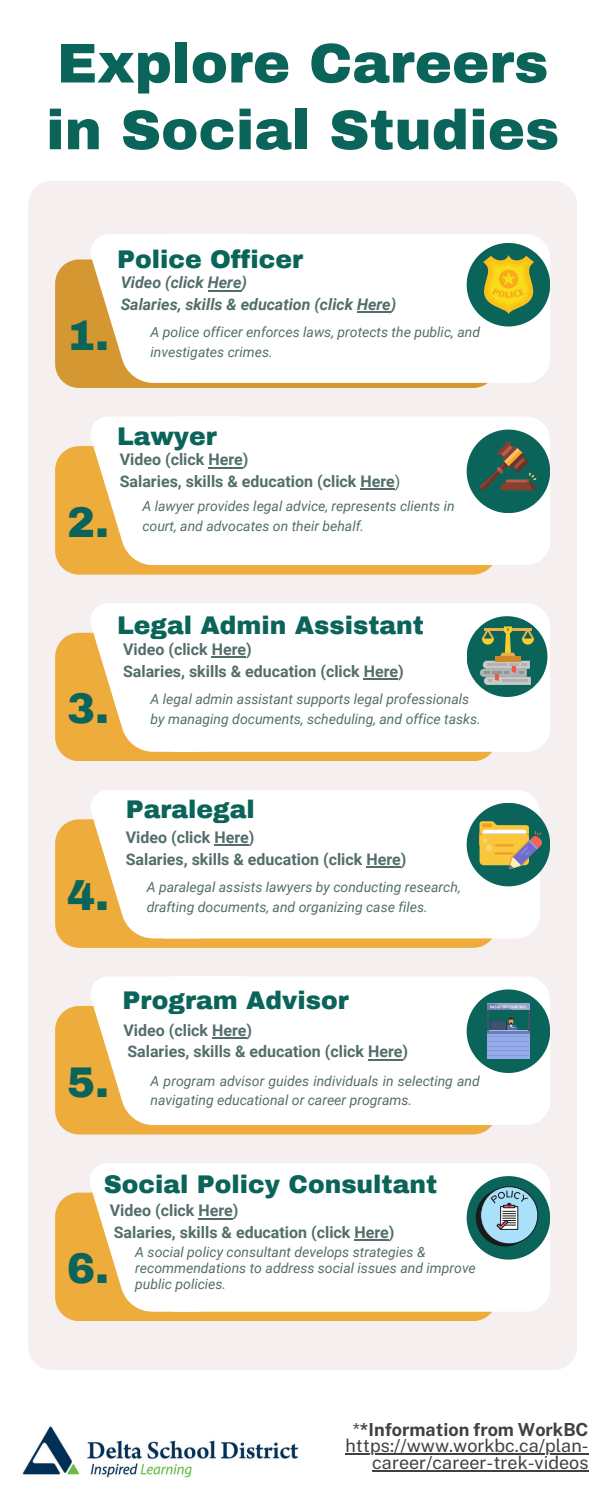
<style>
.page{position:relative;width:600px;height:1500px;background:#fff}
.page>*{position:absolute;margin:0;border:0;box-sizing:border-box;transform-origin:0 0}
.t1{font:900 56px/66.8px "Archivo";color:#0a6459}
.t2{font:900 42px "Archivo";color:#0a6459}
.t3{font:900 25px "Archivo";color:#0a6459}
.t4{font:18px/16.5px "Public Sans";color:#404040;text-align:right}
.t5{font:700 18px "Public Sans";color:#404040}
.t6{font:700 16px/21.8px "Roboto";color:#526e6b}
.t7{font:italic 700 16px/21.8px "Roboto";color:#526e6b}
.t8{font:italic 14px/19.5px "Roboto";color:#526e6b}
.s1{font-weight:400}
</style>
<div class="page">
<div style="left:28px;top:181px;width:549px;height:1189px;background:#f5efef"></div>
<svg style="left:55px;top:259px;width:442px;height:129px;background:#d59b3b"></svg>
<svg style="left:55px;top:446px;width:442px;height:129px;background:#eeb048"></svg>
<svg style="left:90px;top:234px;width:63px;height:149px"></svg>
<svg style="left:90px;top:416px;width:63px;height:149px"></svg>
<svg style="left:153px;top:234px;width:397px;height:149px"></svg>
<svg style="left:153px;top:416px;width:397px;height:149px"></svg>
<div style="left:467px;top:243px;width:83px;height:83px;background:#0a6459;border-radius:50%"></div>
<div style="left:467px;top:430px;width:83px;height:83px;background:#0a6459;border-radius:50%"></div>
<div style="left:55px;top:633px;width:442px;height:128px;background:#eeac3d"></div>
<svg style="left:90px;top:603px;width:63px;height:149px"></svg>
<svg style="left:153px;top:603px;width:397px;height:149px"></svg>
<div style="left:467px;top:616px;width:80px;height:81px;background:#0a6459;border-radius:50%"></div>
<svg style="left:55px;top:819px;width:442px;height:129px;background:#eeb049"></svg>
<svg style="left:90px;top:790px;width:52px;height:148px"></svg>
<svg style="left:142px;top:790px;width:398px;height:148px"></svg>
<div style="left:467px;top:803px;width:83px;height:83px;background:#0a6459;border-radius:50%"></div>
<svg style="left:55px;top:1006px;width:442px;height:129px;background:#eeb049"></svg>
<svg style="left:90px;top:976px;width:63px;height:149px"></svg>
<svg style="left:153px;top:976px;width:397px;height:149px"></svg>
<div style="left:467px;top:989px;width:83px;height:84px;background:#0a6459;border-radius:50%"></div>
<svg style="left:55px;top:1193px;width:442px;height:128px;background:#eeaf45"></svg>
<svg style="left:89px;top:1163px;width:64px;height:149px"></svg>
<svg style="left:153px;top:1163px;width:397px;height:149px"></svg>
<div style="left:467px;top:1176px;width:83px;height:84px;background:#0a6459;border-radius:50%"></div>
<svg style="left:483px;top:255px;width:51px;height:59px"></svg>
<svg style="left:507px;top:1018px;width:11px;height:12px"></svg>
<div style="left:492px;top:1021px;width:15px;height:11px;background:#282e40"></div>
<div style="left:491px;top:1021px;width:15px;height:11px;background:#454f6e"></div>
<div style="left:487px;top:1033px;width:43px;height:26px;background:#94aaeb"></div>
<hr style="left:487px;top:1033px;width:43px;height:1px;background:#6d7dad">
<hr style="left:487px;top:1030px;width:43px;height:3px;background:#6d7dad">
<hr style="left:487px;top:1030px;width:43px;height:1px;background:#a1b8ff">
<div style="left:488px;top:1004px;width:41px;height:6px;background:#6d7dad"></div>
<hr style="left:487px;top:1010px;width:2px;height:20px;background:#454f6e">
<hr style="left:528px;top:1010px;width:2px;height:20px;background:#454f6e">
<svg style="left:490px;top:1003px;width:40px;height:7px"></svg>
<hr style="left:487px;top:1036px;width:42px;height:1px;background:#8498d2">
<hr style="left:487px;top:1041px;width:42px;height:1px;background:#8498d2">
<hr style="left:487px;top:1046px;width:42px;height:1px;background:#8498d2">
<hr style="left:487px;top:1050px;width:42px;height:1px;background:#8498d2">
<hr style="left:487px;top:1055px;width:42px;height:1px;background:#8498d2">
<svg style="left:480px;top:626px;width:54px;height:59px"></svg>
<svg style="left:480px;top:821px;width:62px;height:48px"></svg>
<div style="left:476px;top:1189px;width:57px;height:57px;background:#1a1a1a;border-radius:50%"></div>
<div style="left:481px;top:1187px;width:57px;height:57px;background:#aae1fa;border-radius:50%"></div>
<div style="left:480px;top:1186px;width:58px;height:58px;border:1px solid #1a1a1a;border-radius:50%"></div>
<div style="left:500px;top:1206px;width:18px;height:24px;border:1px solid #1a1a1a"></div>
<svg style="left:490px;top:1191px;width:38px;height:38px"></svg>
<svg style="left:480px;top:441px;width:56px;height:50px"></svg>
<hr style="left:208px;top:467px;width:35px;height:1px;background:#526e6b">
<hr style="left:360px;top:489px;width:35px;height:1px;background:#526e6b">
<hr style="left:212px;top:656px;width:34px;height:2px;background:#526e6b">
<hr style="left:364px;top:678px;width:34px;height:2px;background:#526e6b">
<hr style="left:208px;top:290px;width:33px;height:1px;background:#526e6b">
<hr style="left:357px;top:312px;width:34px;height:1px;background:#526e6b">
<hr style="left:212px;top:1037px;width:35px;height:2px;background:#526e6b">
<hr style="left:368px;top:1059px;width:35px;height:1px;background:#526e6b">
<hr style="left:199px;top:1218px;width:34px;height:1px;background:#526e6b">
<hr style="left:355px;top:1240px;width:34px;height:1px;background:#526e6b">
<hr style="left:214px;top:845px;width:35px;height:1px;background:#526e6b">
<hr style="left:366px;top:866px;width:35px;height:2px;background:#526e6b">
<img style="left:22px;top:1426px;width:277px;height:52px">
<hr style="left:345px;top:1454px;width:244px;height:1px;background:#404040">
<hr style="left:372px;top:1470px;width:197px;height:2px;background:#404040">
<hr style="left:569px;top:1470px;width:20px;height:2px;background:#404040">
<p class="t1" style="left:46px;top:30px;width:515px">Explore Careers in Social Studies</p>
<p class="t2" style="left:67px;top:313px;width:43px">1.</p>
<p class="t3" style="left:117px;top:246px;width:188px">Police Officer</p>
<h6 class="t7" style="left:121px;top:272px;width:277px">Video (click Here)<br>Salaries, skills &amp; education (click Here)</h6>
<p class="t8" style="left:151px;top:323px;width:331px">A police officer enforces laws, protects the public, and investigates crimes.</p>
<h3 class="t2" style="left:67px;top:500px;width:43px">2.</h3>
<h1 class="t3" style="left:117px;top:423px;width:101px">Lawyer</h1>
<p class="t6" style="left:120px;top:449px;width:282px">Video (click Here)<br>Salaries, skills &amp; education (click Here<span class="s1">)</span></p>
<h2 class="t8" style="left:142px;top:497px;width:314px">A lawyer provides legal advice, represents clients in court, and advocates on their behalf.</h2>
<h2 class="t2" style="left:67px;top:687px;width:43px">3.</h2>
<h3 class="t3" style="left:117px;top:612px;width:308px">Legal Admin Assistant</h3>
<h5 class="t6" style="left:123px;top:638px;width:282px">Video (click Here)<br>Salaries, skills &amp; education (click Here)</h5>
<p class="t8" style="left:151px;top:690px;width:332px">A legal admin assistant supports legal professionals by managing documents, scheduling, and office tasks.</p>
<p class="t2" style="left:67px;top:873px;width:43px">4.</p>
<h2 class="t3" style="left:126px;top:796px;width:131px">Paralegal</h2>
<h3 class="t6" style="left:126px;top:827px;width:282px">Video (click Here)<br>Salaries, skills &amp; education (click Here)</h3>
<p class="t8" style="left:147px;top:878px;width:316px">A paralegal assists lawyers by conducting research, drafting documents, and organizing case files.</p>
<p class="t2" style="left:67px;top:1060px;width:43px">5.</p>
<h3 class="t3" style="left:123px;top:987px;width:228px">Program Advisor</h3>
<h5 class="t6" style="left:123px;top:1019px;width:286px">Video (click Here)<br>Salaries, skills &amp; education (click Here)</h5>
<h5 class="t8" style="left:151px;top:1071px;width:331px">A program advisor guides individuals in selecting and navigating educational or career programs.</h5>
<p class="t3" style="left:104px;top:1171px;width:335px">Social Policy Consultant</p>
<h3 class="t6" style="left:110px;top:1200px;width:286px">Video (click Here)<br>Salaries, skills &amp; education (click Here)</h3>
<h2 class="t2" style="left:67px;top:1246px;width:43px">6.</h2>
<h2 class="t8" style="left:135px;top:1244px;width:342px;line-height:15.8px">A social policy consultant develops strategies &amp; recommendations to address social issues and improve public policies.</h2>
<h3 class="t5" style="left:353px;top:1419px;width:237px"><span class="s1">*</span>*Information from WorkBC</h3>
<h5 class="t4" style="left:345px;top:1437px;width:245px">https://www.workbc.ca/plan&shy;career/career-trek-videos</h5>
</div>
